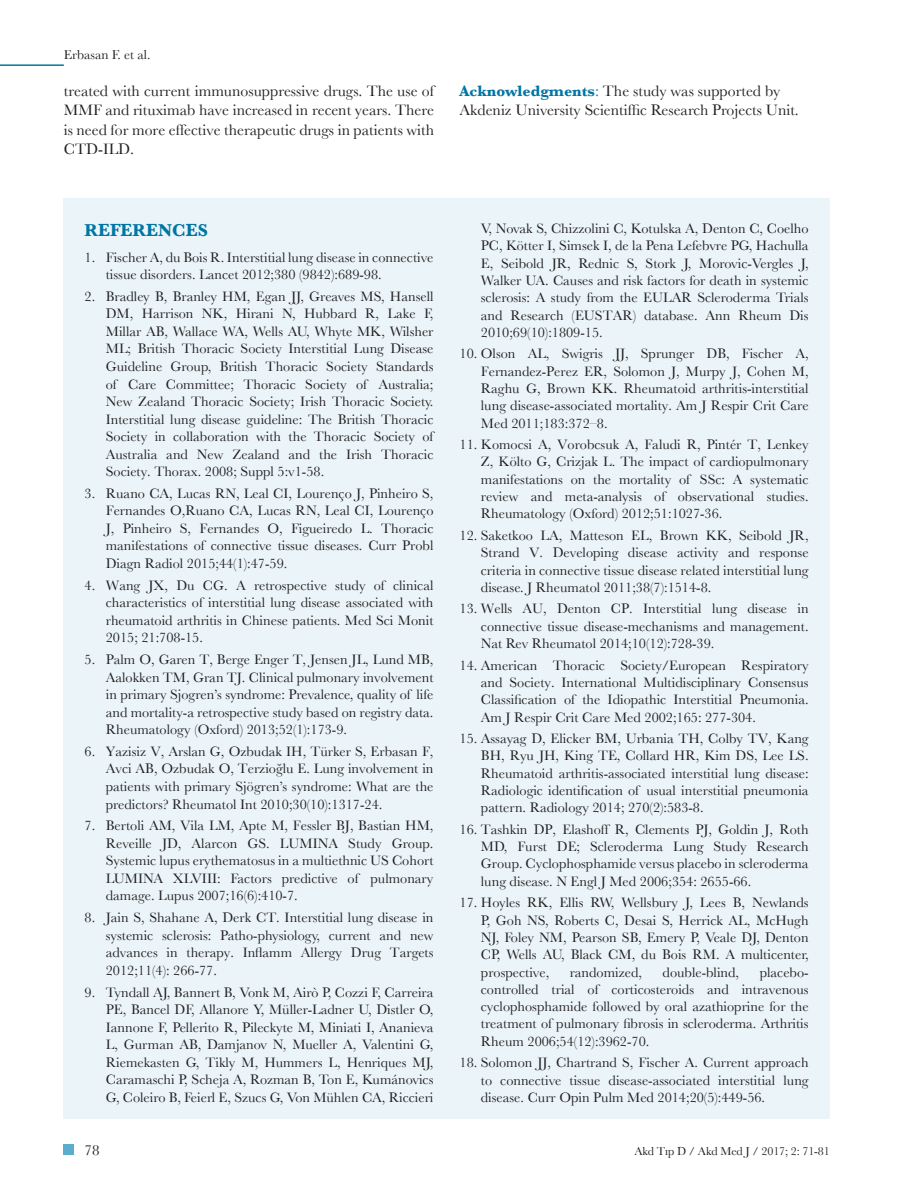
<style>
.page{position:relative;width:915px;height:1191px;background:#fff}
.page>*{position:absolute;margin:0;border:0;box-sizing:border-box;transform-origin:0 0}
.t1{font:700 18px "Baskerville";color:#0076a3}
.t2{font:15.75px/19.5px "Baskerville";color:#231f20}
.t3{font:15px "Baskerville";color:#231f20}
.t4{font:14.25px/17.2px "Baskerville";color:#231f20;text-align:justify}
.t5{font:13.5px "Baskerville";color:#231f20}
.t6{font:12px "Baskerville";letter-spacing:-.01em;color:#231f20}
.s1{font-weight:700;color:#0076a3}
.s2{color:#0076a3}
</style>
<div class="page">
<div style="left:64px;top:1144px;width:10px;height:10px;background:#5aadcd"></div>
<hr style="left:0;top:64px;width:64px;height:2px;background:#0076a3">
<div style="left:64px;top:198px;width:765px;height:920px;background:#ebf5f9"></div>
<p class="t5" style="left:64px;top:46px;width:88px">Erbasan F. et al.</p>
<p class="t2" style="left:64px;top:81px;width:371px;text-align:justify">treated with current immunosuppressive drugs. The use of MMF and rituximab have increased in recent years. There is need for more effective therapeutic drugs in patients with CTD-ILD.</p>
<p class="t2" style="left:459px;top:81px;width:340px"><span class="s1">Acknowledgments</span><span class="s2">:</span> The study was supported by<br>Akdeniz University Scientiffic Research Projects Unit.</p>
<p class="t1" style="left:84px;top:219px;width:125px">REFERENCES</p>
<p class="t4" style="left:106px;top:248px;width:329px;text-indent:-21px">1. Fischer A, du Bois R. Interstitial lung disease in connective tissue disorders. Lancet 2012;380 (9842):689-98.</p>
<p class="t4" style="left:106px;top:287px;width:329px;text-indent:-21px">2. Bradley B, Branley HM, Egan JJ, Greaves MS, Hansell DM, Harrison NK, Hirani N, Hubbard R, Lake F, Millar AB, Wallace WA, Wells AU, Whyte MK, Wilsher ML; British Thoracic Society Interstitial Lung Disease Guideline Group, British Thoracic Society Standards of Care Committee; Thoracic Society of Australia; New Zealand Thoracic Society; Irish Thoracic Society.<br>Interstitial lung disease guideline: The British Thoracic Society in collaboration with the Thoracic Society of Australia and New Zealand and the Irish Thoracic Society. Thorax. 2008; Suppl 5:v1-58.</p>
<p class="t4" style="left:106px;top:484px;width:329px;text-indent:-21px">3. Ruano CA, Lucas RN, Leal CI, Lourenço J, Pinheiro S, Fernandes O,Ruano CA, Lucas RN, Leal CI, Lourenço J, Pinheiro S, Fernandes O, Figueiredo L. Thoracic manifestations of connective tissue diseases. Curr Probl Diagn Radiol 2015;44(1):47-59.</p>
<p class="t4" style="left:106px;top:576px;width:329px;text-indent:-21px">4. Wang JX, Du CG. A retrospective study of clinical characteristics of interstitial lung disease associated with rheumatoid arthritis in Chinese patients. Med Sci Monit 2015; 21:708-15.</p>
<p class="t4" style="left:106px;top:650px;width:329px;text-indent:-21px">5. Palm O, Garen T, Berge Enger T, Jensen JL, Lund MB, Aalokken TM, Gran TJ. Clinical pulmonary involvement in primary Sjogren’s syndrome: Prevalence, quality of life and mortality-a retrospective study based on registry data.<br>Rheumatology (Oxford) 2013;52(1):173-9.</p>
<p class="t4" style="left:106px;top:742px;width:329px;text-indent:-21px">6. Yazisiz V, Arslan G, Ozbudak IH, Türker S, Erbasan F, Avci AB, Ozbudak O, Terzioğlu E. Lung involvement in patients with primary Sjögren’s syndrome: What are the predictors? Rheumatol Int 2010;30(10):1317-24.</p>
<p class="t4" style="left:106px;top:816px;width:329px;text-indent:-21px">7. Bertoli AM, Vila LM, Apte M, Fessler BJ, Bastian HM, Reveille JD, Alarcon GS. LUMINA Study Group.<br>Systemic lupus erythematosus in a multiethnic US Cohort LUMINA XLVIII: Factors predictive of pulmonary damage. Lupus 2007;16(6):410-7.</p>
<p class="t4" style="left:106px;top:908px;width:329px;text-indent:-21px">8. Jain S, Shahane A, Derk CT. Interstitial lung disease in systemic sclerosis: Patho-physiology, current and new advances in therapy. Inflamm Allergy Drug Targets 2012;11(4): 266-77.</p>
<p class="t4" style="left:106px;top:983px;width:329px;text-indent:-21px">9. Tyndall AJ, Bannert B, Vonk M, Airò P, Cozzi F, Carreira PE, Bancel DF, Allanore Y, Müller-Ladner U, Distler O, Iannone F, Pellerito R, Pileckyte M, Miniati I, Ananieva L, Gurman AB, Damjanov N, Mueller A, Valentini G, Riemekasten G, Tikly M, Hummers L, Henriques MJ, Caramaschi P, Scheja A, Rozman B, Ton E, Kumánovics G, Coleiro B, Feierl E, Szucs G, Von Mühlen CA, Riccieri</p>
<p class="t3" style="left:84px;top:1141px;width:17px">78</p>
<p class="t4" style="left:480px;top:220px;width:329px">V, Novak S, Chizzolini C, Kotulska A, Denton C, Coelho PC, Kötter I, Simsek I, de la Pena Lefebvre PG, Hachulla E, Seibold JR, Rednic S, Stork J, Morovic-Vergles J, Walker UA. Causes and risk factors for death in systemic sclerosis: A study from the EULAR Scleroderma Trials and Research (EUSTAR) database. Ann Rheum Dis 2010;69(10):1809-15.</p>
<p class="t4" style="left:480px;top:345px;width:329px;text-indent:-21px">10. Olson AL, Swigris JJ, Sprunger DB, Fischer A, Fernandez-Perez ER, Solomon J, Murpy J, Cohen M, Raghu G, Brown KK. Rheumatoid arthritis-interstitial lung disease-associated mortality. Am J Respir Crit Care Med 2011;183:372–8.</p>
<p class="t4" style="left:480px;top:436px;width:329px;text-indent:-21px">11. Komocsi A, Vorobcsuk A, Faludi R, Pintér T, Lenkey Z, Költo G, Crizjak L. The impact of cardiopulmonary manifestations on the mortality of SSc: A systematic review and meta-analysis of observational studies.<br>Rheumatology (Oxford) 2012;51:1027-36.</p>
<p class="t4" style="left:480px;top:526px;width:329px;text-indent:-21px">12. Saketkoo LA, Matteson EL, Brown KK, Seibold JR, Strand V. Developing disease activity and response criteria in connective tissue disease related interstitial lung disease. J Rheumatol 2011;38(7):1514-8.</p>
<p class="t4" style="left:480px;top:600px;width:329px;text-indent:-21px">13. Wells AU, Denton CP. Interstitial lung disease in connective tissue disease-mechanisms and management.<br>Nat Rev Rheumatol 2014;10(12):728-39.</p>
<p class="t4" style="left:480px;top:656px;width:329px;text-indent:-21px">14. American Thoracic Society/European Respiratory and Society. International Multidisciplinary Consensus Classification of the Idiopathic Interstitial Pneumonia.<br>Am J Respir Crit Care Med 2002;165: 277-304.</p>
<p class="t4" style="left:480px;top:729px;width:329px;text-indent:-21px">15. Assayag D, Elicker BM, Urbania TH, Colby TV, Kang BH, Ryu JH, King TE, Collard HR, Kim DS, Lee LS.<br>Rheumatoid arthritis-associated interstitial lung disease:<br>Radiologic identification of usual interstitial pneumonia pattern. Radiology 2014; 270(2):583-8.</p>
<p class="t4" style="left:480px;top:820px;width:329px;text-indent:-21px">16. Tashkin DP, Elashoff R, Clements PJ, Goldin J, Roth MD, Furst DE; Scleroderma Lung Study Research Group. Cyclophosphamide versus placebo in scleroderma lung disease. N Engl J Med 2006;354: 2655-66.</p>
<p class="t4" style="left:480px;top:894px;width:329px;text-indent:-21px">17. Hoyles RK, Ellis RW, Wellsbury J, Lees B, Newlands P, Goh NS, Roberts C, Desai S, Herrick AL, McHugh NJ, Foley NM, Pearson SB, Emery P, Veale DJ, Denton CP, Wells AU, Black CM, du Bois RM. A multicenter, prospective,</p>
<p class="t4" style="left:480px;top:963px;width:329px;text-indent:279px">placebo&shy;controlled trial of corticosteroids and intravenous cyclophosphamide followed by oral azathioprine for the treatment of pulmonary fibrosis in scleroderma. Arthritis Rheum 2006;54(12):3962-70.</p>
<p class="t4" style="left:480px;top:1054px;width:329px;text-indent:-21px">18. Solomon JJ, Chartrand S, Fischer A. Current approach to connective tissue disease-associated interstitial lung disease. Curr Opin Pulm Med 2014;20(5):449-56.</p>
<p class="t4" style="left:569px;top:963px;width:74px">randomized,</p>
<p class="t4" style="left:662px;top:963px;width:78px">double-blind,</p>
<p class="t6" style="left:634px;top:1143px;width:197px">Akd Tıp D / Akd Med J / 2017; 2: 71-81</p>
</div>
